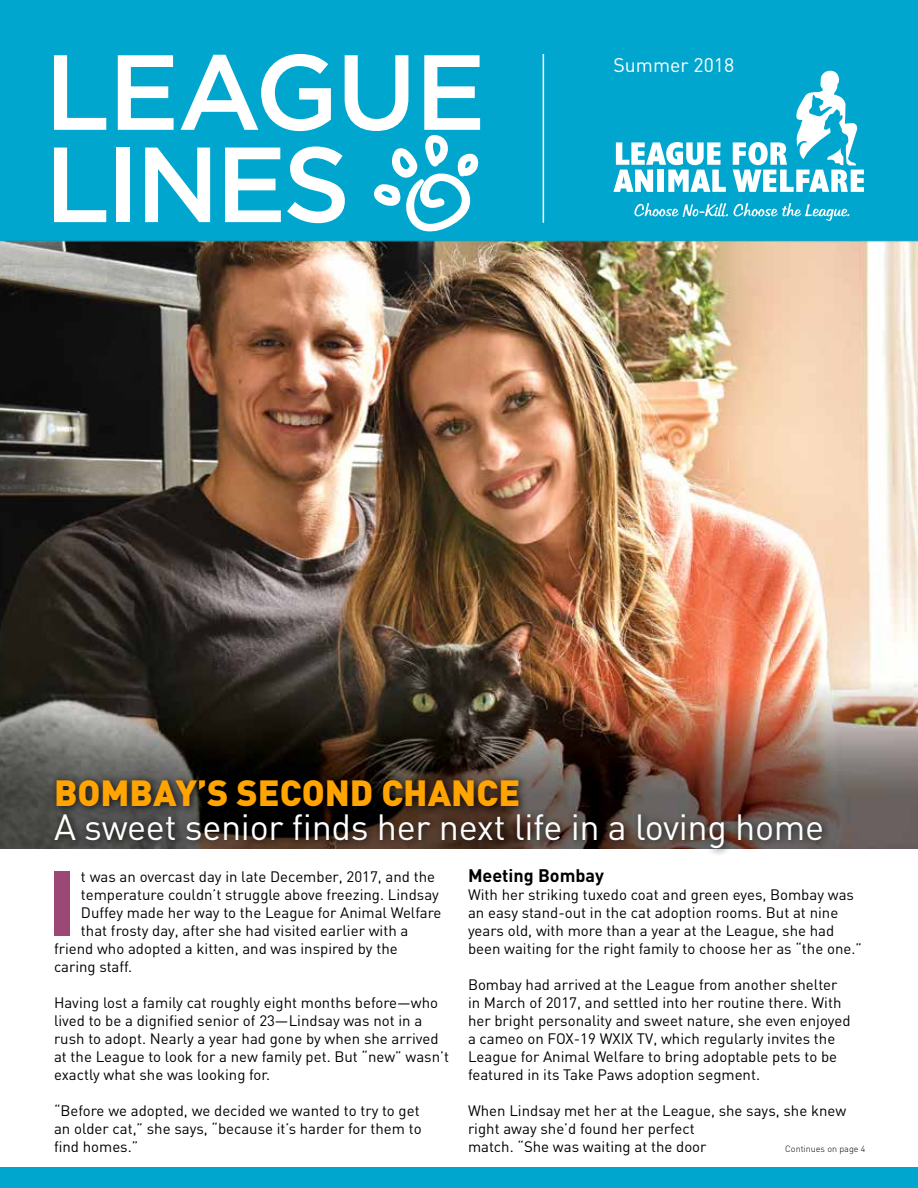
<style>
.page{position:relative;width:918px;height:1188px;background:#fff}
.page>*{position:absolute;margin:0;border:0;box-sizing:border-box;transform-origin:0 0}
.t1{font:900 90.9px "DIN";color:#9c4877}
.t2{font:36px "DIN";letter-spacing:-.01em;color:#fff}
.t3{font:900 36px "DIN";color:#ffa400}
.t4{font:19.5px "DIN";color:#fff}
.t5{font:700 18px "DIN";color:#000}
.t6{font:15px/18px "DIN";color:#000}
.t7{font:300 9px "DIN";color:#000}
</style>
<div class="page">
<img style="left:0;top:0;width:918px;height:849px">
<hr style="left:543px;top:54px;width:1px;height:169px;background:#fff">
<svg style="left:613px;top:142px;width:113px;height:50px"></svg>
<svg style="left:733px;top:70px;width:131px;height:122px"></svg>
<svg style="left:634px;top:203px;width:215px;height:18px;background:#36b8d8"></svg>
<svg style="left:54px;top:55px;width:52px;height:75px"></svg>
<svg style="left:54px;top:148px;width:52px;height:74px"></svg>
<div style="left:116px;top:148px;width:14px;height:74px;background:#fff"></div>
<svg style="left:118px;top:54px;width:362px;height:186px"></svg>
<div style="left:0;top:1167px;width:918px;height:21px;background:#00a6ce"></div>
<div style="left:51px;top:774px;width:477px;height:41px;background:#000;opacity:.75"></div>
<div style="left:49px;top:808px;width:782px;height:49px;background:#000;opacity:.75"></div>
<h3 class="t4" style="left:613px;top:53px;width:122px">Summer 2018</h3>
<h2 class="t3" style="left:54px;top:768px;width:468px">BOMBAY’S SECOND CHANCE</h2>
<h2 class="t2" style="left:54px;top:804px;width:772px">A sweet senior finds her next life in a loving home</h2>
<h1 class="t1" style="left:47px;top:842px;width:30px">I</h1>
<p class="t6" style="left:81px;top:867px;width:356px">t was an overcast day in late December, 2017, and the</p>
<p class="t5" style="left:468px;top:864px;width:138px">Meeting Bombay</p>
<p class="t6" style="left:468px;top:885px;width:395px">With her striking tuxedo coat and green eyes, Bombay was an easy stand-out in the cat adoption rooms. But at nine years old, with more than a year at the League, she had been waiting for the right family to choose her as “the one.”</p>
<p class="t6" style="left:468px;top:975px;width:384px">Bombay had arrived at the League from another shelter in March of 2017, and settled into her routine there. With her bright personality and sweet nature, she even enjoyed a cameo on FOX-19 WXIX TV, which regularly invites the League for Animal Welfare to bring adoptable pets to be featured in its Take Paws adoption segment.</p>
<p class="t6" style="left:468px;top:1101px;width:380px">When Lindsay met her at the League, she says, she knew right away she’d found her perfect<br>match. “She was waiting at the door</p>
<p class="t6" style="left:81px;top:885px;width:359px">temperature couldn’t struggle above freezing. Lindsay</p>
<p class="t6" style="left:81px;top:903px;width:362px">Duffey made her way to the League for Animal Welfare</p>
<p class="t6" style="left:81px;top:921px;width:329px">that frosty day, after she had visited earlier with a</p>
<p class="t6" style="left:54px;top:939px;width:345px">friend who adopted a kitten, and was inspired by the</p>
<p class="t6" style="left:54px;top:957px;width:80px">caring staff.</p>
<p class="t6" style="left:54px;top:993px;width:397px">Having lost a family cat roughly eight months before—who lived to be a dignified senior of 23—Lindsay was not in a rush to adopt. Nearly a year had gone by when she arrived at the League to look for a new family pet. But “new” wasn’t exactly what she was looking for.</p>
<p class="t6" style="left:54px;top:1101px;width:369px">“Before we adopted, we decided we wanted to try to get an older cat,” she says, “because it’s harder for them to find homes.”</p>
<p class="t7" style="left:785px;top:1143px;width:82px">Continues on page 4</p>
</div>
